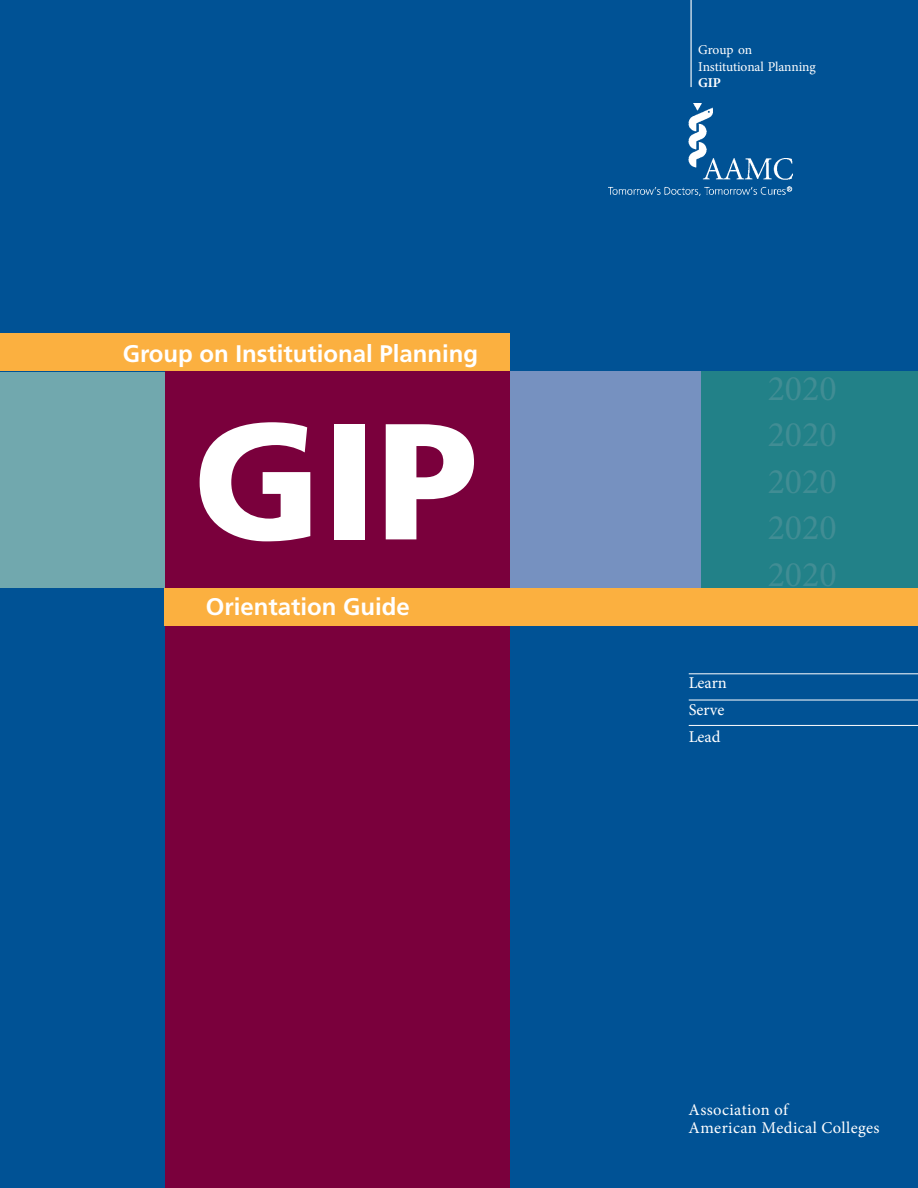
<style>
.page{position:relative;width:918px;height:1188px;background:#fff}
.page>*{position:absolute;margin:0;border:0;box-sizing:border-box;transform-origin:0 0}
.t1{font:900 165px "Frutiger";color:#fff}
.t2{font:36px/46.3px "Minion Pro";color:#418d94;text-align:justify}
.t3{font:700 24px "Frutiger";color:#fff}
.t4{font:16.5px/18px "Minion Pro";letter-spacing:.025em;color:#fff}
.t5{font:16.5px/27px "Minion Pro";color:#fff}
.t6{font:13.5px/16.2px "Minion Pro";letter-spacing:-.01em;color:#fff}
.t7{font:700 13.5px "Minion Pro";color:#fff}
</style>
<div class="page">
<div style="left:0;top:334px;width:165px;height:297px;background:#71a8ae"></div>
<div style="left:0;top:0;width:918px;height:371px;background:#005295"></div>
<div style="left:0;top:589px;width:918px;height:599px;background:#005295"></div>
<div style="left:165px;top:334px;width:345px;height:854px;background:#7a003c"></div>
<div style="left:510px;top:371px;width:192px;height:218px;background:#7691c0"></div>
<div style="left:702px;top:371px;width:216px;height:218px;background:#228188"></div>
<div style="left:0;top:334px;width:510px;height:37px;background:#fbb040"></div>
<div style="left:165px;top:589px;width:753px;height:37px;background:#fbb040"></div>
<hr style="left:689px;top:673px;width:229px;height:1px;background:#fff">
<hr style="left:689px;top:700px;width:229px;height:1px;background:#fff">
<hr style="left:689px;top:725px;width:229px;height:1px;background:#fff">
<img style="left:608px;top:103px;width:184px;height:92px">
<hr style="left:691px;top:0;width:1px;height:87px;background:#fff">
<p class="t3" style="left:123px;top:339px;width:357px">Group on Institutional Planning</p>
<h1 class="t1" style="left:193px;top:382px;width:286px">GIP</h1>
<p class="t3" style="left:206px;top:593px;width:206px">Orientation Guide</p>
<p class="t6" style="left:698px;top:42px;width:119px">Group on<br>Institutional Planning</p>
<p class="t7" style="left:698px;top:73px;width:24px">GIP</p>
<p class="t5" style="left:689px;top:669px;width:40px">Learn<br>Serve<br>Lead</p>
<h2 class="t2" style="left:768px;top:365px;width:71px">2020<br>2020<br>2020<br>2020<br>2020</h2>
<p class="t4" style="left:689px;top:1101px;width:192px">Association of<br>American Medical Colleges</p>
</div>
